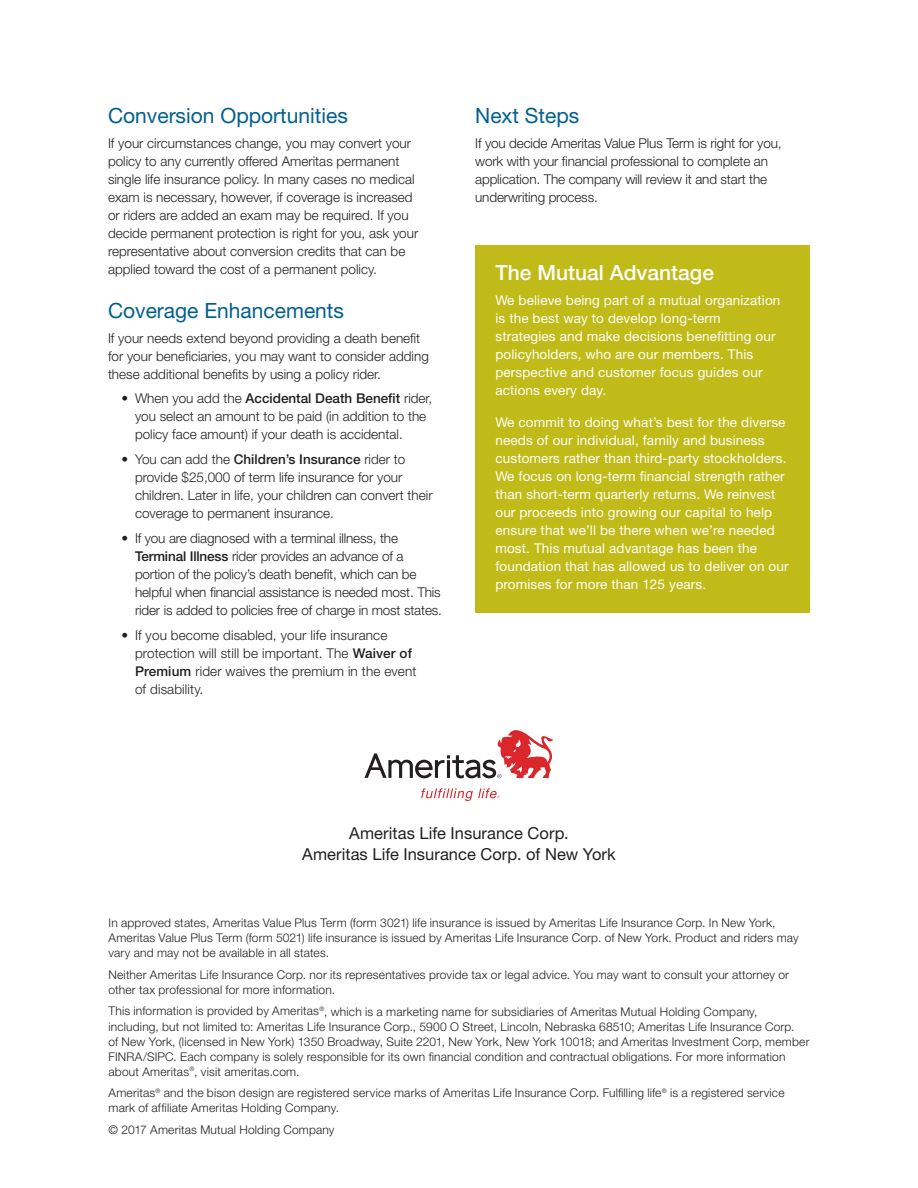
<style>
.page{position:relative;width:918px;height:1188px;background:#fff}
.page>*{position:absolute;margin:0;border:0;box-sizing:border-box;transform-origin:0 0}
.t1{font:21px "Helvetica Neue LT Std";color:#005f90}
.t2{font:500 21px "Helvetica Neue LT Std";color:#fff}
.t3{font:16.5px/21px "Helvetica Neue LT Std";letter-spacing:.005em;color:#231f20;text-align:center}
.t4{font:300 13.5px/18px "Helvetica Neue LT Std";color:#231f20}
.t5{font:13.5px/18px "Helvetica Neue LT Std";letter-spacing:.01em;color:#fff}
.t6{font:300 12px/15px "Helvetica Neue LT Std";letter-spacing:.015em;color:#231f20}
.s1{font-weight:500}
</style>
<div class="page">
<svg style="left:421px;top:788px;width:78px;height:13px"></svg>
<svg style="left:364px;top:730px;width:190px;height:48px"></svg>
<div style="left:475px;top:245px;width:335px;height:368px;background:#c1bb19"></div>
<h1 class="t1" style="left:108px;top:103px;width:241px">Conversion Opportunities</h1>
<p class="t4" style="left:108px;top:134px;width:312px">If your circumstances change, you may convert your policy to any currently offered Ameritas permanent single life insurance policy. In many cases no medical exam is necessary, however, if coverage is increased or riders are added an exam may be required. If you decide permanent protection is right for you, ask your representative about conversion credits that can be applied toward the cost of a permanent policy.</p>
<h1 class="t1" style="left:108px;top:298px;width:238px">Coverage Enhancements</h1>
<p class="t4" style="left:108px;top:329px;width:322px">If your needs extend beyond providing a death benefit for your beneficiaries, you may want to consider adding these additional benefits by using a policy rider.</p>
<p class="t4" style="left:135px;top:389px;width:299px;text-indent:-14px">• When you add the <span class="s1">Accidental Death Benefit</span> rider, you select an amount to be paid (in addition to the policy face amount) if your death is accidental.</p>
<p class="t4" style="left:135px;top:450px;width:299px;text-indent:-14px">• You can add the <span class="s1">Children’s Insurance</span> rider to provide $25,000 of term life insurance for your children. Later in life, your children can convert their coverage to permanent insurance.</p>
<p class="t4" style="left:135px;top:529px;width:309px;text-indent:-14px">• If you are diagnosed with a terminal illness, the <span class="s1">Terminal Illness</span> rider provides an advance of a portion of the policy’s death benefit, which can be helpful when financial assistance is needed most. This rider is added to policies free of charge in most states.</p>
<p class="t4" style="left:135px;top:626px;width:283px;text-indent:-14px">• If you become disabled, your life insurance protection will still be important. The <span class="s1">Waiver of Premium</span> rider waives the premium in the event of disability.</p>
<h1 class="t1" style="left:475px;top:103px;width:106px">Next Steps</h1>
<p class="t4" style="left:475px;top:134px;width:308px">If you decide Ameritas Value Plus Term is right for you, work with your financial professional to complete an application. The company will review it and start the underwriting process.</p>
<h1 class="t2" style="left:495px;top:260px;width:220px">The Mutual Advantage</h1>
<p class="t5" style="left:495px;top:291px;width:286px">We believe being part of a mutual organization is the best way to develop long-term strategies and make decisions benefitting our policyholders, who are our members. This perspective and customer focus guides our actions every day.</p>
<p class="t5" style="left:495px;top:413px;width:295px">We commit to doing what’s best for the diverse needs of our individual, family and business customers rather than third-party stockholders.<br>We focus on long-term financial strength rather than short-term quarterly returns. We reinvest our proceeds into growing our capital to help ensure that we’ll be there when we’re needed most. This mutual advantage has been the foundation that has allowed us to deliver on our promises for more than 125 years.</p>
<p class="t3" style="left:302px;top:822px;width:315px">Ameritas Life Insurance Corp.<br>Ameritas Life Insurance Corp. of New York</p>
<p class="t6" style="left:109px;top:915px;width:692px">In approved states, Ameritas Value Plus Term (form 3021) life insurance is issued by Ameritas Life Insurance Corp. In New York,<br>Ameritas Value Plus Term (form 5021) life insurance is issued by Ameritas Life Insurance Corp. of New York. Product and riders may vary and may not be available in all states.</p>
<p class="t6" style="left:109px;top:967px;width:682px">Neither Ameritas Life Insurance Corp. nor its representatives provide tax or legal advice. You may want to consult your attorney or other tax professional for more information.</p>
<p class="t6" style="left:109px;top:1003px;width:702px">This information is provided by Ameritas<sup>®</sup>, which is a marketing name for subsidiaries of Ameritas Mutual Holding Company, including, but not limited to: Ameritas Life Insurance Corp., 5900 O Street, Lincoln, Nebraska 68510; Ameritas Life Insurance Corp.<br>of New York, (licensed in New York) 1350 Broadway, Suite 2201, New York, New York 10018; and Ameritas Investment Corp, member FINRA/SIPC. Each company is solely responsible for its own financial condition and contractual obligations. For more information about Ameritas<sup>®</sup>, visit ameritas.com.</p>
<p class="t6" style="left:109px;top:1085px;width:678px">Ameritas<sup>®</sup> and the bison design are registered service marks of Ameritas Life Insurance Corp. Fulfilling life<sup>®</sup> is a registered service mark of affiliate Ameritas Holding Company.</p>
<p class="t6" style="left:109px;top:1122px;width:227px">© 2017 Ameritas Mutual Holding Company</p>
</div>
